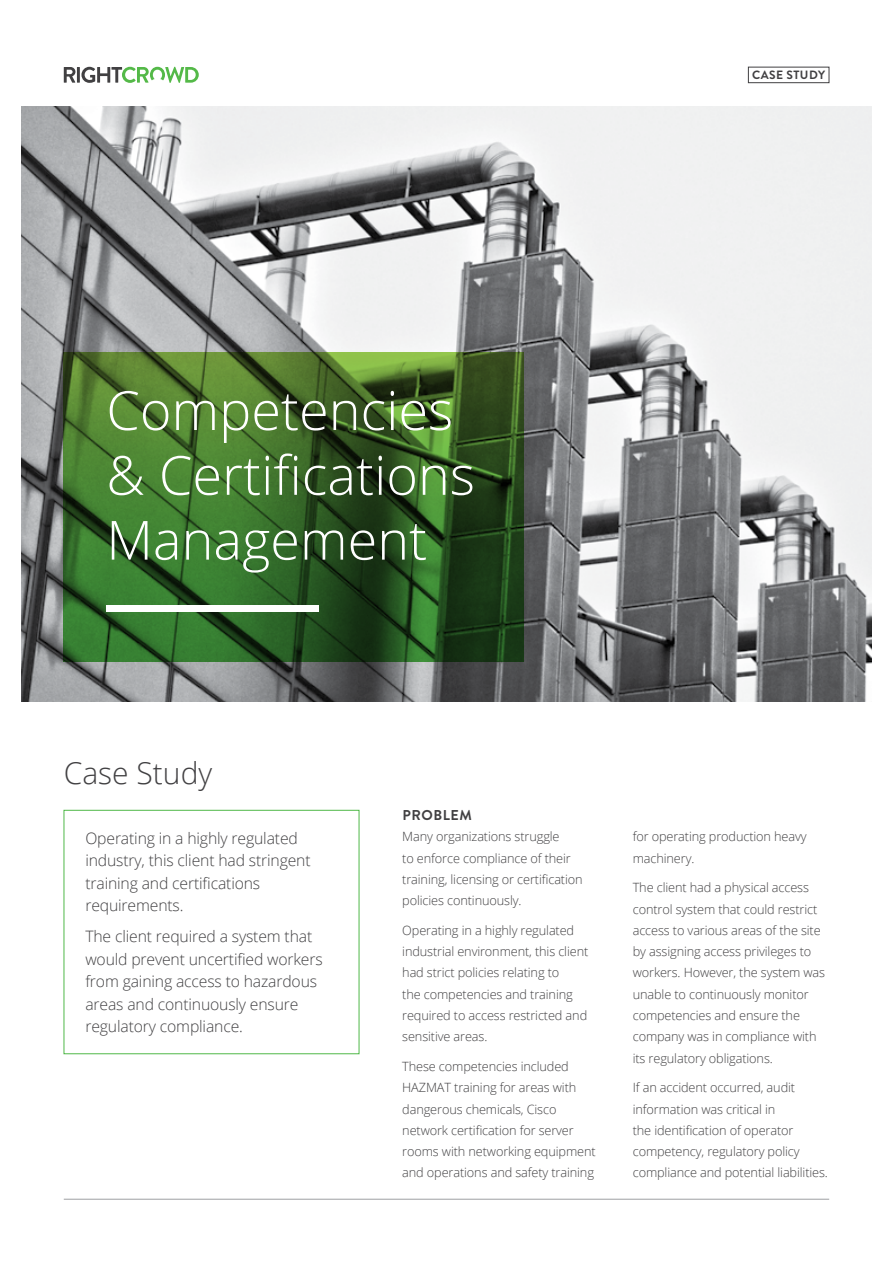
<style>
.page{position:relative;width:893px;height:1263px;background:#fff}
.page>*{position:absolute;margin:0;border:0;box-sizing:border-box;transform-origin:0 0}
.t1{font:300 54px/64.8px "Open Sans";color:#fff}
.t2{font:300 30px "Open Sans";color:#414042}
.t3{font:300 15.75px/22.5px "Open Sans";letter-spacing:-.01em;color:#414042}
.t4{font:700 14.25px "Brandon Grotesque";letter-spacing:.04em;color:#414042}
.t5{font:300 12.75px/21.3px "Open Sans";letter-spacing:-.01em;color:#414042}
.t6{font:700 12px "Brandon Grotesque";letter-spacing:.04em;color:#414042}
</style>
<div class="page">
<svg style="left:64px;top:67px;width:11px;height:16px"></svg>
<hr style="left:77px;top:67px;width:3px;height:16px;background:#414042">
<svg style="left:81px;top:67px;width:118px;height:16px"></svg>
<div style="left:748px;top:67px;width:81px;height:16px;border:1px solid #414042"></div>
<hr style="left:64px;top:1199px;width:765px;height:1px;background:#9d9fa2">
<img style="left:21px;top:106px;width:851px;height:596px">
<div style="left:64px;top:810px;width:295px;height:244px;border:1px solid #50b848"></div>
<svg style="left:64px;top:353px;width:459px;height:308px;background:#376327"></svg>
<div style="left:106px;top:605px;width:213px;height:6px;background:#fff"></div>
<p class="t6" style="left:752px;top:67px;width:75px">CASE STUDY</p>
<h1 class="t1" style="left:106px;top:377px;width:370px">Competencies &amp; Certifications<br>Management</h1>
<h2 class="t2" style="left:64px;top:753px;width:150px">Case Study</h2>
<p class="t3" style="left:85px;top:826px;width:227px">Operating in a highly regulated industry, this client had stringent training and certifications requirements.</p>
<p class="t3" style="left:85px;top:925px;width:239px">The client required a system that would prevent uncertified workers from gaining access to hazardous areas and continuously ensure regulatory compliance.</p>
<p class="t4" style="left:402px;top:805px;width:71px">PROBLEM</p>
<p class="t5" style="left:402px;top:826px;width:182px">Many organizations struggle<br>to enforce compliance of their training, licensing or certification policies continuously.</p>
<p class="t5" style="left:402px;top:919px;width:188px">Operating in a highly regulated industrial environment, this client had strict policies relating to<br>the competencies and training required to access restricted and sensitive areas.</p>
<p class="t5" style="left:402px;top:1055px;width:195px">These competencies included<br>HAZMAT training for areas with dangerous chemicals, Cisco network certification for server rooms with networking equipment and operations and safety training</p>
<p class="t5" style="left:633px;top:826px;width:175px">for operating production heavy machinery.</p>
<p class="t5" style="left:633px;top:877px;width:194px">The client had a physical access control system that could restrict access to various areas of the site by assigning access privileges to workers. However, the system was unable to continuously monitor competencies and ensure the company was in compliance with its regulatory obligations.</p>
<p class="t5" style="left:633px;top:1077px;width:197px">If an accident occurred, audit information was critical in<br>the identification of operator competency, regulatory policy compliance and potential liabilities.</p>
</div>
